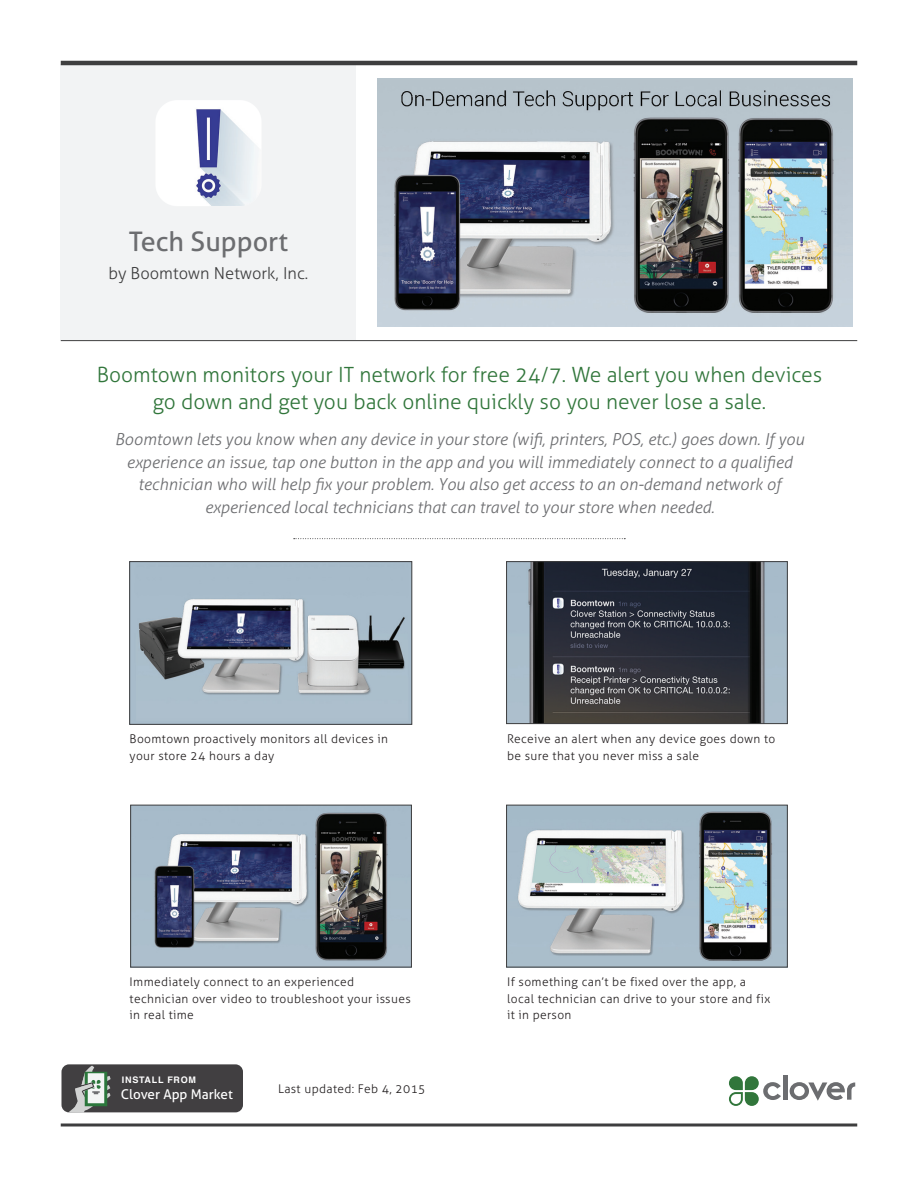
<style>
.page{position:relative;width:918px;height:1188px;background:#fff}
.page>*{position:absolute;margin:0;border:0;box-sizing:border-box;transform-origin:0 0}
.t1{font:27px "Aller";color:#6c6d70}
.t2{font:300 21px/27px "Aller";color:#31763b;text-align:center}
.t3{font:italic 300 16.5px/22.5px "Aller";color:#6c6d70;text-align:center}
.t4{font:300 16.5px "Aller";color:#3e3e3f}
.t5{font:13.5px "Aller";color:#fff}
.t6{font:300 12px/16.5px "Aller";letter-spacing:.03em;color:#231f20}
.t7{font:700 9px "Helvetica";letter-spacing:.08em;color:#fff}
</style>
<div class="page">
<hr style="left:61px;top:1124px;width:796px;height:2px;background:#3e3e3f">
<hr style="left:783px;top:1075px;width:4px;height:25px;background:#6c6d70">
<svg style="left:790px;top:1082px;width:65px;height:19px"></svg>
<svg style="left:729px;top:1076px;width:52px;height:30px"></svg>
<div style="left:62px;top:1064px;width:181px;height:48px;background:#413f41;border-radius:8px"></div>
<svg style="left:69px;top:1066px;width:42px;height:46px"></svg>
<img style="left:508px;top:563px;width:278px;height:159px">
<div style="left:506px;top:561px;width:282px;height:163px;border:1px solid #3e3e3f"></div>
<img style="left:131px;top:563px;width:279px;height:160px">
<div style="left:129px;top:561px;width:283px;height:164px;border:1px solid #3e3e3f"></div>
<img style="left:377px;top:78px;width:475px;height:248px">
<div style="left:61px;top:64px;width:295px;height:276px;background:#f2f3f4"></div>
<hr style="left:61px;top:61px;width:796px;height:4px;background:#3e3e3f">
<hr style="left:61px;top:340px;width:796px;height:1px;background:#3e3e3f">
<img style="left:132px;top:807px;width:278px;height:158px">
<div style="left:130px;top:805px;width:282px;height:162px;border:1px solid #3e3e3f"></div>
<img style="left:508px;top:807px;width:278px;height:158px">
<div style="left:506px;top:805px;width:282px;height:162px;border:1px solid #3e3e3f"></div>
<img style="left:156px;top:100px;width:105px;height:106px">
<svg style="left:294px;top:538px;width:331px;height:1px"></svg>
<p class="t1" style="left:129px;top:225px;width:161px">Tech Support</p>
<p class="t4" style="left:108px;top:263px;width:201px">by Boomtown Network, Inc.</p>
<p class="t2" style="left:97px;top:361px;width:727px">Boomtown monitors your IT network for free 24/7. We alert you when devices go down and get you back online quickly so you never lose a sale.</p>
<p class="t3" style="left:115px;top:428px;width:691px">Boomtown lets you know when any device in your store (wifi, printers, POS, etc.) goes down. If you experience an issue, tap one button in the app and you will immediately connect to a qualified technician who will help fix your problem. You also get access to an on-demand network of experienced local technicians that can travel to your store when needed.</p>
<p class="t6" style="left:130px;top:731px;width:260px">Boomtown proactively monitors all devices in your store 24 hours a day</p>
<p class="t6" style="left:507px;top:731px;width:270px">Receive an alert when any device goes down to be sure that you never miss a sale</p>
<p class="t6" style="left:130px;top:974px;width:283px">Immediately connect to an experienced technician over video to troubleshoot your issues in real time</p>
<p class="t7" style="left:122px;top:1072px;width:76px">INSTALL FROM</p>
<p class="t5" style="left:121px;top:1086px;width:113px">Clover App Market</p>
<p class="t6" style="left:278px;top:1081px;width:149px">Last updated: Feb 4, 2015</p>
<p class="t6" style="left:507px;top:974px;width:265px">If something can’t be fixed over the app, a local technician can drive to your store and fix it in person</p>
</div>
